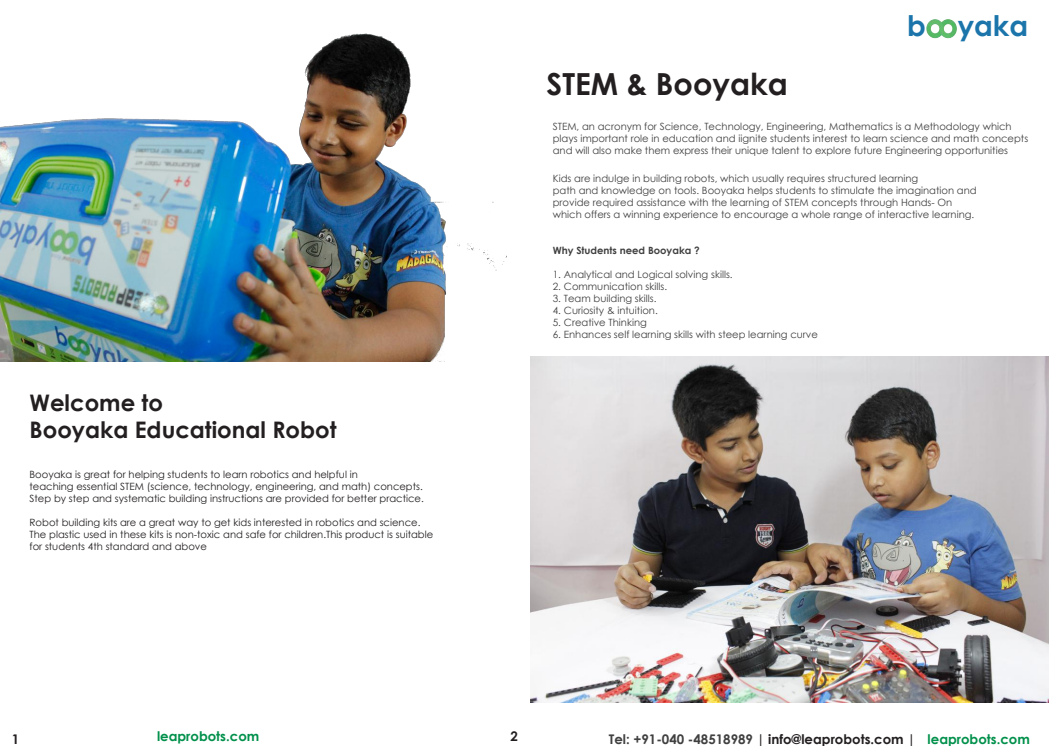
<style>
.page{position:relative;width:1049px;height:746px;background:#fff}
.page>*{position:absolute;margin:0;border:0;box-sizing:border-box;transform-origin:0 0}
.t1{font:700 30.4px "Century Gothic";color:#231f20}
.t2{font:700 28.4px "Century Gothic";color:#1b75aa}
.t3{font:700 22.8px/27.3px "Century Gothic";color:#231f20}
.t4{font:700 13.3px "Century Gothic";color:#231f20}
.t5{font:700 13.3px "Century Gothic";color:#00904b}
.t6{font:10px/12px "Century Gothic";color:#404041}
.t7{font:10px/12px "Century Gothic";color:#231f20}
.t8{font:700 10px "Century Gothic";color:#404041}
.s1{color:#404041}
.s2{color:#00904b}
</style>
<div class="page">
<img style="left:926px;top:19px;width:31px;height:19px">
<img style="left:0;top:33px;width:506px;height:328px">
<img style="left:530px;top:356px;width:519px;height:346px">
<h1 class="t1" style="left:547px;top:61px;width:243px">STEM &amp; Booyaka</h1>
<h2 class="t2" style="left:907px;top:4px;width:123px">b yaka</h2>
<p class="t6" style="left:553px;top:120px;width:477px">STEM, an acronym for Science, Technology, Engineering, Mathematics is a Methodology which plays important role in education and iignite students interest to learn science and math concepts and will also make them express their unique talent to explore future Engineering opportunities</p>
<h3 class="t3" style="left:30px;top:388px;width:308px">Welcome to<br>Booyaka Educational Robot</h3>
<p class="t7" style="left:30px;top:467px;width:396px">Booyaka is great for helping students to learn robotics and helpful in<br>teaching essential STEM (science, technology, engineering, and math) concepts.<br>Step by step and systematic building instructions are provided for better practice.</p>
<p class="t7" style="left:30px;top:515px;width:405px">Robot building kits are a great way to get kids interested in robotics and science.<br>The plastic used in these kits is non-toxic and safe for children.This product is suitable for students 4th standard and above</p>
<p class="t6" style="left:553px;top:172px;width:425px">Kids are indulge in building robots, which usually requires structured learning<br>path and knowledge on tools. Booyaka helps students to stimulate the imagination and provide required assistance with the learning of STEM concepts through Hands- On which offers a winning experience to encourage a whole range of interactive learning.</p>
<p class="t8" style="left:553px;top:242px;width:148px">Why Students need Booyaka ?</p>
<p class="t6" style="left:553px;top:268px;width:181px">1. Analytical and Logical solving skills.</p>
<p class="t6" style="left:553px;top:280px;width:116px">2. Communication skills.</p>
<p class="t6" style="left:553px;top:292px;width:105px">3. Team building skills.</p>
<p class="t6" style="left:553px;top:304px;width:106px">4. Curiosity &amp; intuition.</p>
<p class="t6" style="left:553px;top:316px;width:96px">5. Creative Thinking</p>
<p class="t6" style="left:553px;top:328px;width:267px">6. Enhances self learning skills with steep learning curve</p>
<h3 class="t4" style="left:510px;top:726px;width:9px">2</h3>
<h3 class="t4" style="left:12px;top:729px;width:9px">1</h3>
<h3 class="t5" style="left:157px;top:726px;width:104px">leaprobots.com</h3>
<h3 class="t4" style="left:609px;top:729px;width:423px"><span class="s1">Tel: +91-040 -48518989</span> | info@leaprobots.com | <span class="s2">leaprobots.com</span></h3>
</div>
